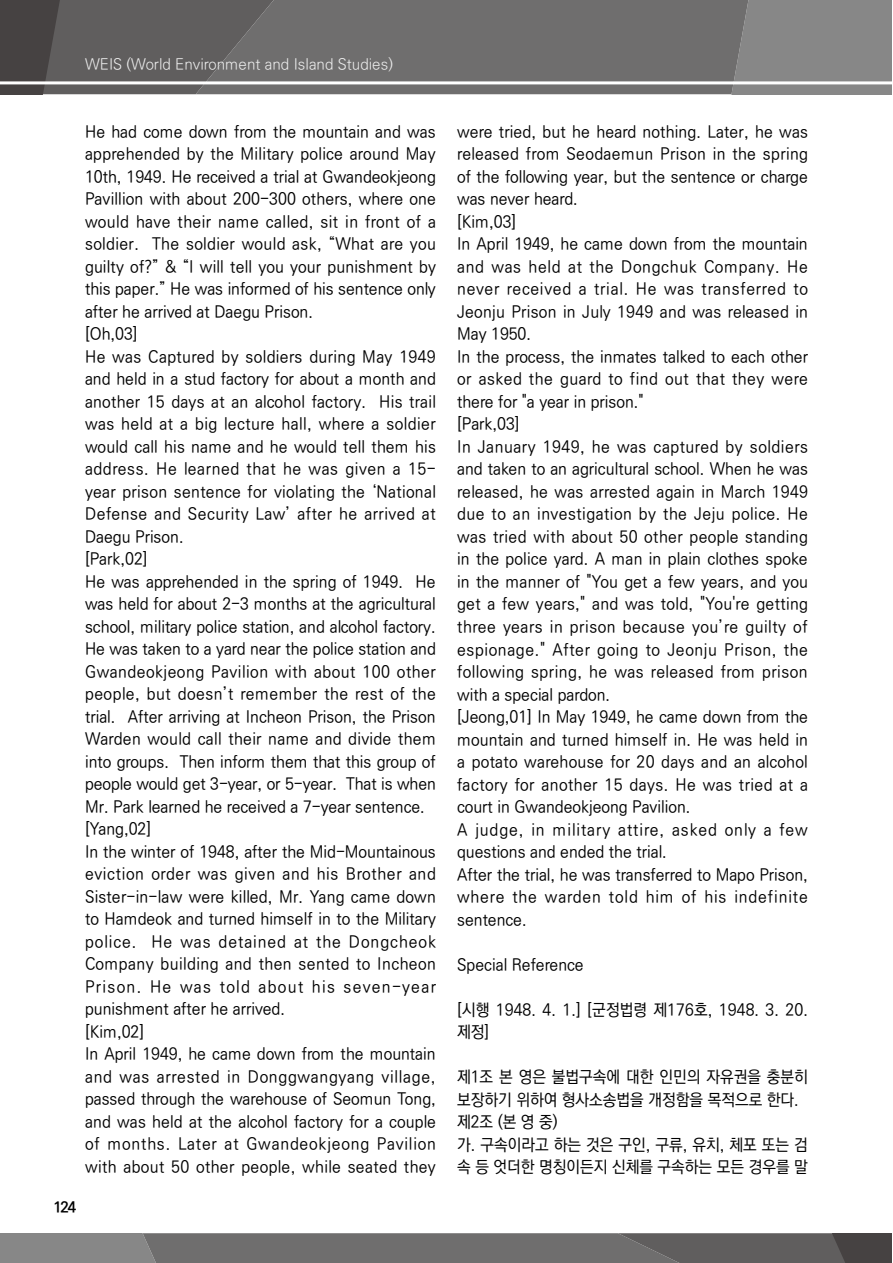
<style>
.page{position:relative;width:893px;height:1263px;background:#fff}
.page>*{position:absolute;margin:0;border:0;box-sizing:border-box;transform-origin:0 0}
.t1{font:500 16.5px/22.5px "Ko Pub Dotum";letter-spacing:.01em;color:#000;scale:.95 1}
.t2{font:300 15px "Ko Pub Dotum";color:#efefef}
.t3{font:700 15px "Ko Pub Dotum";color:#000}
</style>
<div class="page">
<div style="left:748px;top:0;width:144px;height:94px;background:#878787"></div>
<div style="left:274px;top:0;width:474px;height:94px;background:#6f6e6e"></div>
<svg style="left:0;top:0;width:274px;height:94px;background:#5d5b5b"></svg>
<hr style="left:0;top:81px;width:893px;height:3px;background:#fff">
<svg style="left:0;top:1233px;width:892px;height:30px;background:#6e6d6d"></svg>
<p class="t2" style="left:85px;top:57px;width:309px">WEIS (World Environment and Island Studies)</p>
<p class="t1" style="left:85px;top:121px;width:371px">He had come down from the mountain and was apprehended by the Military police around May 10th, 1949. He received a trial at Gwandeokjeong Pavillion with about 200-300 others, where one would have their name called, sit in front of a soldier. The soldier would ask, “What are you guilty of?” &amp; “I will tell you your punishment by this paper.” He was informed of his sentence only after he arrived at Daegu Prison.<br>[Oh,03]<br>He was Captured by soldiers during May 1949 and held in a stud factory for about a month and another 15 days at an alcohol factory. His trail was held at a big lecture hall, where a soldier would call his name and he would tell them his address. He learned that he was given a 15- year prison sentence for violating the ‘National Defense and Security Law’ after he arrived at Daegu Prison.<br>[Park,02]<br>He was apprehended in the spring of 1949. He was held for about 2-3 months at the agricultural school, military police station, and alcohol factory.<br>He was taken to a yard near the police station and Gwandeokjeong Pavilion with about 100 other people, but doesn’t remember the rest of the trial. After arriving at Incheon Prison, the Prison Warden would call their name and divide them into groups. Then inform them that this group of people would get 3-year, or 5-year. That is when Mr. Park learned he received a 7-year sentence. [Yang,02]<br>In the winter of 1948, after the Mid-Mountainous eviction order was given and his Brother and Sister-in-law were killed, Mr. Yang came down to Hamdeok and turned himself in to the Military police. He was detained at the Dongcheok Company building and then sented to Incheon Prison. He was told about his seven-year punishment after he arrived.<br>[Kim,02]<br>In April 1949, he came down from the mountain and was arrested in Donggwangyang village, passed through the warehouse of Seomun Tong, and was held at the alcohol factory for a couple of months. Later at Gwandeokjeong Pavilion with about 50 other people, while seated they</p>
<p class="t1" style="left:457px;top:121px;width:371px">were tried, but he heard nothing. Later, he was released from Seodaemun Prison in the spring of the following year, but the sentence or charge was never heard.<br>[Kim,03]<br>In April 1949, he came down from the mountain and was held at the Dongchuk Company. He never received a trial. He was transferred to Jeonju Prison in July 1949 and was released in May 1950.<br>In the process, the inmates talked to each other or asked the guard to find out that they were there for "a year in prison."<br>[Park,03]<br>In January 1949, he was captured by soldiers and taken to an agricultural school. When he was released, he was arrested again in March 1949 due to an investigation by the Jeju police. He was tried with about 50 other people standing in the police yard. A man in plain clothes spoke in the manner of "You get a few years, and you get a few years," and was told, "You're getting three years in prison because you’re guilty of espionage." After going to Jeonju Prison, the following spring, he was released from prison with a special pardon.<br>[Jeong,01] In May 1949, he came down from the mountain and turned himself in. He was held in a potato warehouse for 20 days and an alcohol factory for another 15 days. He was tried at a court in Gwandeokjeong Pavilion.<br>A judge, in military attire, asked only a few questions and ended the trial.<br>After the trial, he was transferred to Mapo Prison, where the warden told him of his indefinite sentence.</p>
<p class="t1" style="left:457px;top:954px;width:135px">Special Reference</p>
<p class="t1" style="left:457px;top:999px;width:371px">[시행 1948. 4. 1.] [군정법령 제176호, 1948. 3. 20. 제정]</p>
<p class="t1" style="left:457px;top:1066px;width:371px">제1조 본 영은 불법구속에 대한 인민의 자유권을 충분히 보장하기 위하여 형사소송법을 개정함을 목적으로 한다. 제2조 (본 영 중)<br>가. 구속이라고 하는 것은 구인, 구류, 유치, 체포 또는 검 속 등 엇더한 명칭이든지 신체를 구속하는 모든 경우를 말</p>
<p class="t3" style="left:54px;top:1199px;width:24px">124</p>
</div>
